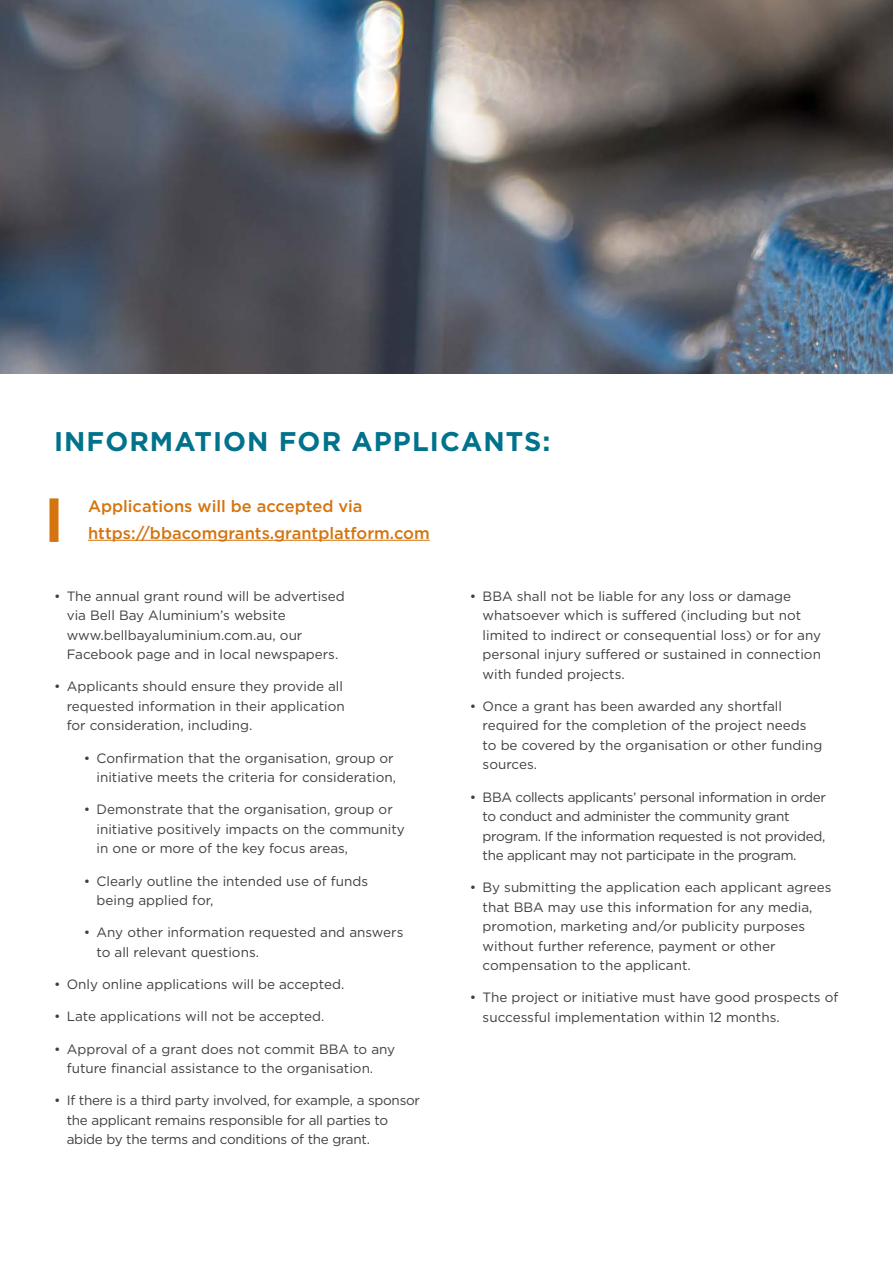
<style>
.page{position:relative;width:893px;height:1263px;background:#fff}
.page>*{position:absolute;margin:0;border:0;box-sizing:border-box;transform-origin:0 0}
.t1{font:700 27px "Gotham";letter-spacing:.04em;color:#00728b}
.t2{font:500 16.5px/27px "Gotham";color:#d5740f}
.t3{font:13.5px/19.5px "Gotham";color:#3f3f3f}
.t4{font:13.5px/19.5px "Gotham";letter-spacing:-.025em;color:#3f3f3f}
.t5{font:13.5px/19.5px "Gotham";letter-spacing:-.02em;color:#3f3f3f}
</style>
<div class="page">
<img style="left:0;top:0;width:893px;height:374px">
<div style="left:50px;top:498px;width:8px;height:44px;background:#d5740f"></div>
<hr style="left:88px;top:540px;width:342px;height:1px;background:#d5740f">
<h1 class="t1" style="left:54px;top:423px;width:498px">INFORMATION FOR APPLICANTS:</h1>
<p class="t2" style="left:88px;top:492px;width:343px">Applications will be accepted via https://bbacomgrants.grantplatform.com</p>
<p class="t3" style="left:67px;top:586px;width:280px;text-indent:-13px">• The annual grant round will be advertised via Bell Bay Aluminium’s website www.bellbayaluminium.com.au, our Facebook page and in local newspapers.</p>
<p class="t3" style="left:67px;top:676px;width:279px;text-indent:-13px">• Applicants should ensure they provide all requested information in their application for consideration, including.</p>
<p class="t3" style="left:84px;top:748px;width:314px;text-align:right">• Confirmation that the organisation, group or initiative meets the criteria for consideration,</p>
<p class="t3" style="left:97px;top:799px;width:310px;text-indent:-13px">• Demonstrate that the organisation, group or initiative positively impacts on the community in one or more of the key focus areas,</p>
<p class="t3" style="left:97px;top:871px;width:273px;text-indent:-13px">• Clearly outline the intended use of funds being applied for,</p>
<p class="t3" style="left:97px;top:922px;width:308px;text-indent:-13px">• Any other information requested and answers to all relevant questions.</p>
<p class="t3" style="left:54px;top:974px;width:292px">• Only online applications will be accepted.</p>
<p class="t3" style="left:54px;top:1006px;width:272px">• Late applications will not be accepted.</p>
<p class="t3" style="left:67px;top:1039px;width:330px;text-indent:-13px">• Approval of a grant does not commit BBA to any future financial assistance to the organisation.</p>
<p class="t5" style="left:67px;top:1090px;width:355px;text-indent:-13px">• If there is a third party involved, for example, a sponsor the applicant remains responsible for all parties to abide by the terms and conditions of the grant.</p>
<p class="t3" style="left:483px;top:586px;width:340px;text-indent:-13px">• BBA shall not be liable for any loss or damage whatsoever which is suffered (including but not limited to indirect or consequential loss) or for any personal injury suffered or sustained in connection with funded projects.</p>
<p class="t3" style="left:483px;top:696px;width:341px;text-indent:-13px">• Once a grant has been awarded any shortfall required for the completion of the project needs to be covered by the organisation or other funding sources.</p>
<p class="t4" style="left:483px;top:787px;width:345px;text-indent:-13px">• BBA collects applicants’ personal information in order to conduct and administer the community grant program. If the information requested is not provided, the applicant may not participate in the program.</p>
<p class="t3" style="left:483px;top:877px;width:350px;text-indent:-13px">• By submitting the application each applicant agrees that BBA may use this information for any media, promotion, marketing and/or publicity purposes without further reference, payment or other compensation to the applicant.</p>
<p class="t3" style="left:483px;top:988px;width:357px;text-indent:-13px">• The project or initiative must have good prospects of successful implementation within 12 months.</p>
</div>
